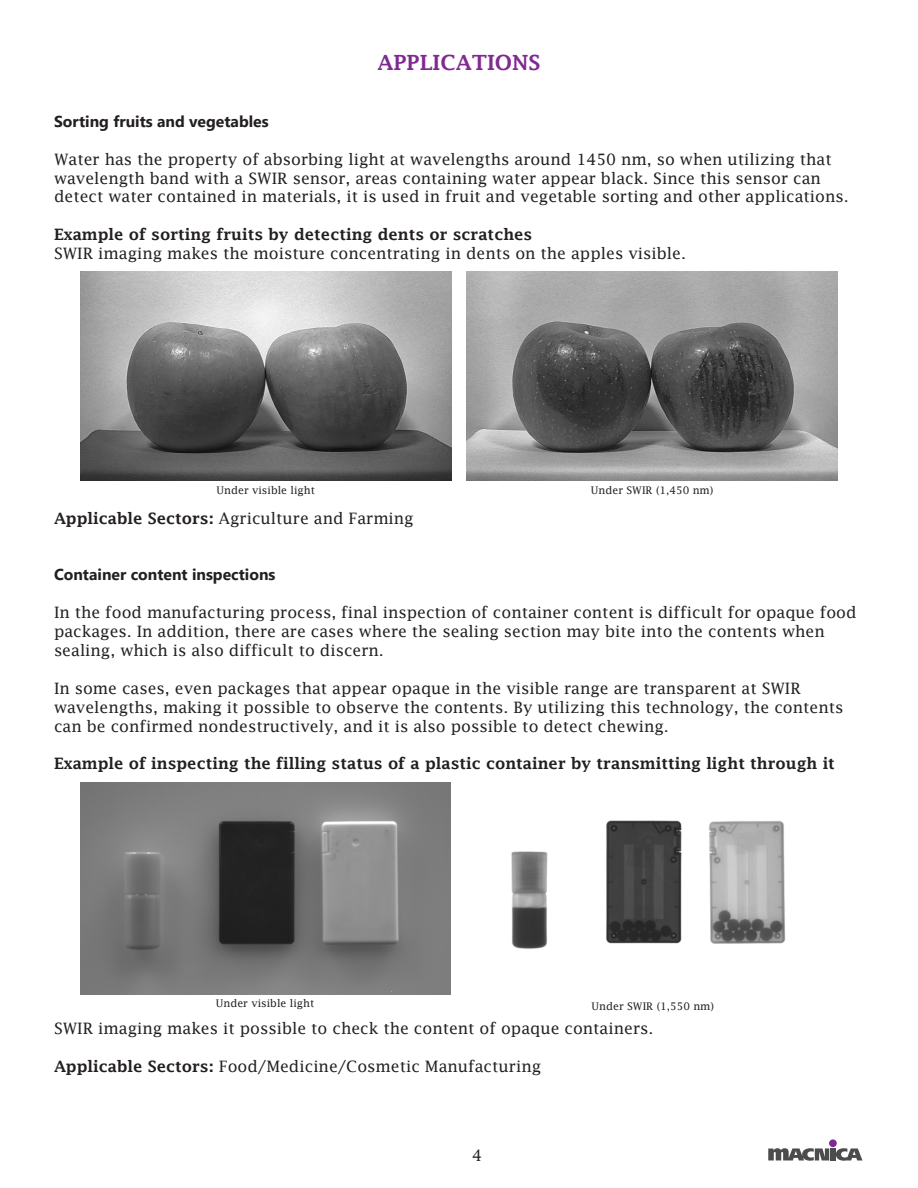
<style>
.page{position:relative;width:918px;height:1188px;background:#fff}
.page>*{position:absolute;margin:0;border:0;box-sizing:border-box;transform-origin:0 0}
.t1{font:600 21px "Lucida Fax";color:#802990}
.t2{font:15.75px/18.9px "Lucida Fax";color:#231f20}
.t3{font:600 15.75px "Lucida Fax";color:#231f20}
.t4{font:700 15.75px "Segoe UI";color:#231f20}
.t5{font:10.5px "Lucida Fax";color:#231f20}
.s1{font-weight:600}
</style>
<div class="page">
<div style="left:830px;top:1148px;width:5px;height:12px;background:#4b4c4d"></div>
<svg style="left:836px;top:1148px;width:27px;height:13px"></svg>
<svg style="left:768px;top:1148px;width:61px;height:13px"></svg>
<div style="left:829px;top:1139px;width:8px;height:8px;background:#802990;border-radius:50%"></div>
<img style="left:80px;top:272px;width:371px;height:209px">
<img style="left:467px;top:272px;width:371px;height:209px">
<img style="left:80px;top:782px;width:370px;height:212px">
<img style="left:511px;top:820px;width:275px;height:129px">
<p class="t1" style="left:377px;top:51px;width:165px">APPLICATIONS</p>
<p class="t4" style="left:54px;top:106px;width:216px">Sorting fruits and vegetables</p>
<p class="t2" style="left:54px;top:149px;width:796px">Water has the property of absorbing light at wavelengths around 1450 nm, so when utilizing that wavelength band with a SWIR sensor, areas containing water appear black. Since this sensor can detect water contained in materials, it is used in fruit and vegetable sorting and other applications.</p>
<p class="t3" style="left:54px;top:226px;width:480px">Example of sorting fruits by detecting dents or scratches</p>
<p class="t2" style="left:54px;top:244px;width:634px">SWIR imaging makes the moisture concentrating in dents on the apples visible.</p>
<p class="t5" style="left:217px;top:484px;width:100px">Under visible light</p>
<p class="t5" style="left:591px;top:484px;width:124px">Under SWIR (1,450 nm)</p>
<p class="t2" style="left:54px;top:509px;width:361px"><span class="s1">Applicable Sectors:</span> Agriculture and Farming</p>
<p class="t4" style="left:54px;top:560px;width:223px">Container content inspections</p>
<p class="t2" style="left:54px;top:603px;width:804px">In the food manufacturing process, final inspection of container content is difficult for opaque food packages. In addition, there are cases where the sealing section may bite into the contents when sealing, which is also difficult to discern.</p>
<p class="t2" style="left:54px;top:679px;width:791px">In some cases, even packages that appear opaque in the visible range are transparent at SWIR wavelengths, making it possible to observe the contents. By utilizing this technology, the contents can be confirmed nondestructively, and it is also possible to detect chewing.</p>
<p class="t3" style="left:54px;top:755px;width:783px">Example of inspecting the filling status of a plastic container by transmitting light through it</p>
<p class="t5" style="left:216px;top:997px;width:100px">Under visible light</p>
<p class="t5" style="left:592px;top:1000px;width:124px">Under SWIR (1,550 nm)</p>
<p class="t2" style="left:54px;top:1019px;width:601px">SWIR imaging makes it possible to check the content of opaque containers.</p>
<p class="t2" style="left:54px;top:1057px;width:489px"><span class="s1">Applicable Sectors:</span> Food/Medicine/Cosmetic Manufacturing</p>
<p class="t2" style="left:472px;top:1145px;width:11px">4</p>
</div>
